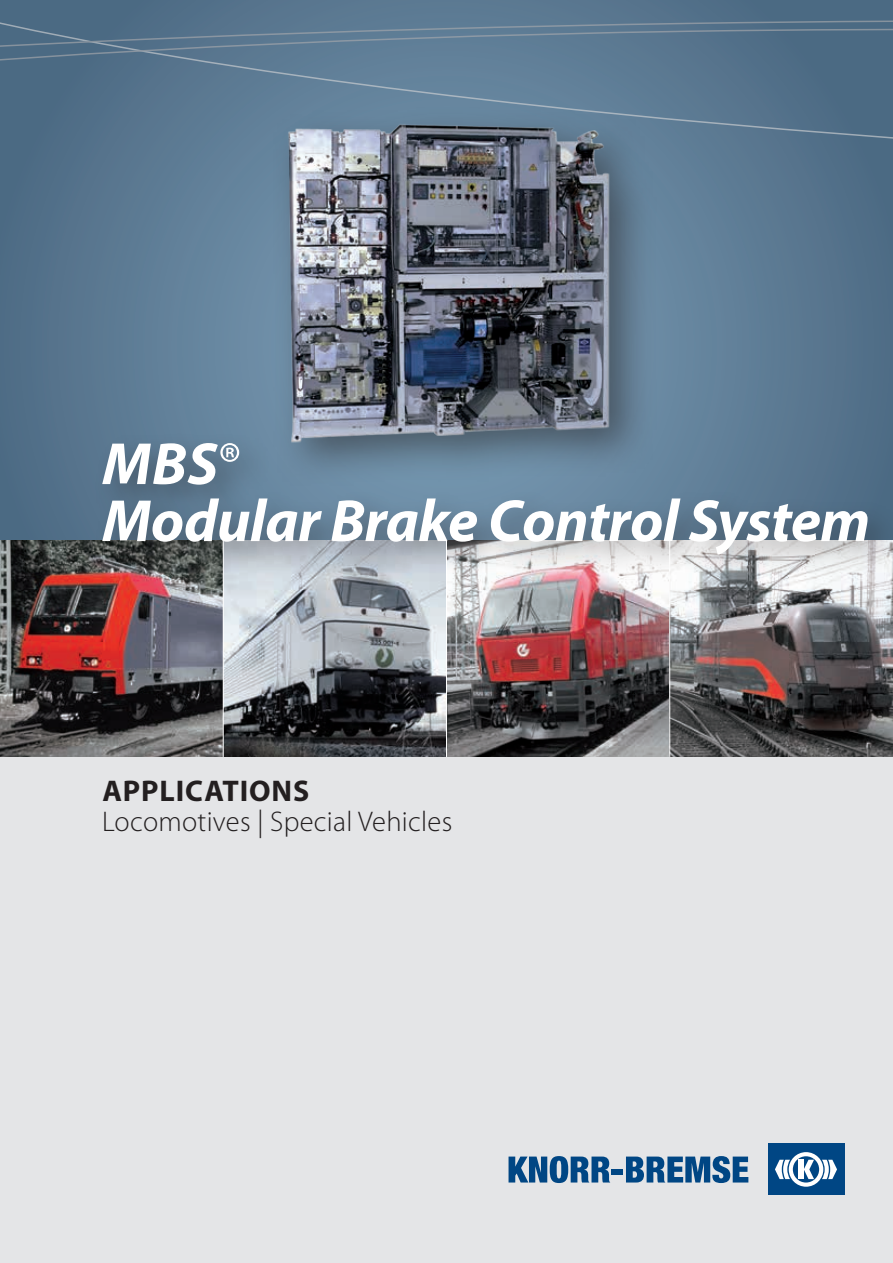
<style>
.page{position:relative;width:893px;height:1263px;background:#fff}
.page>*{position:absolute;margin:0;border:0;box-sizing:border-box;transform-origin:0 0}
.t1{font:italic 700 60px/57px "Myriad Pro";letter-spacing:-.01em;color:#fff}
.t2{font:700 30px "Myriad Pro";letter-spacing:.03em;color:#231f20}
.t3{font:300 28.5px "Myriad Pro";letter-spacing:.01em;color:#231f20}
.s1{font-weight:400;font-style:normal;font-stretch:condensed}
</style>
<div class="page">
<div style="left:0;top:597px;width:893px;height:666px;background:#e4e5e7"></div>
<svg style="left:0;top:382px;width:893px;height:158px"></svg>
<img style="left:0;top:540px;width:893px;height:217px">
<svg style="left:0;top:0;width:893px;height:6px"></svg>
<svg style="left:0;top:6px;width:893px;height:376px"></svg>
<div style="left:271px;top:107px;width:385px;height:380px;background:#65839b"></div>
<img style="left:262px;top:113px;width:368px;height:319px">
<div style="left:93px;top:432px;width:800px;height:156px;background:#231f20;opacity:.4"></div>
<hr style="left:446px;top:540px;width:1px;height:217px;background:#fff">
<hr style="left:669px;top:540px;width:1px;height:217px;background:#fff">
<hr style="left:223px;top:540px;width:1px;height:217px;background:#fff">
<svg style="left:509px;top:1156px;width:101px;height:27px"></svg>
<div style="left:612px;top:1169px;width:11px;height:6px;background:#004684"></div>
<svg style="left:626px;top:1156px;width:122px;height:27px"></svg>
<div style="left:768px;top:1143px;width:76px;height:52px;background:#004684"></div>
<svg style="left:775px;top:1152px;width:62px;height:35px"></svg>
<p class="t1" style="left:102px;top:436px;width:770px">MBS<span class="s1">®<br></span>Modular Brake Control System</p>
<p class="t2" style="left:102px;top:771px;width:209px">APPLICATIONS</p>
<p class="t3" style="left:102px;top:805px;width:352px">Locomotives | Special Vehicles</p>
</div>
